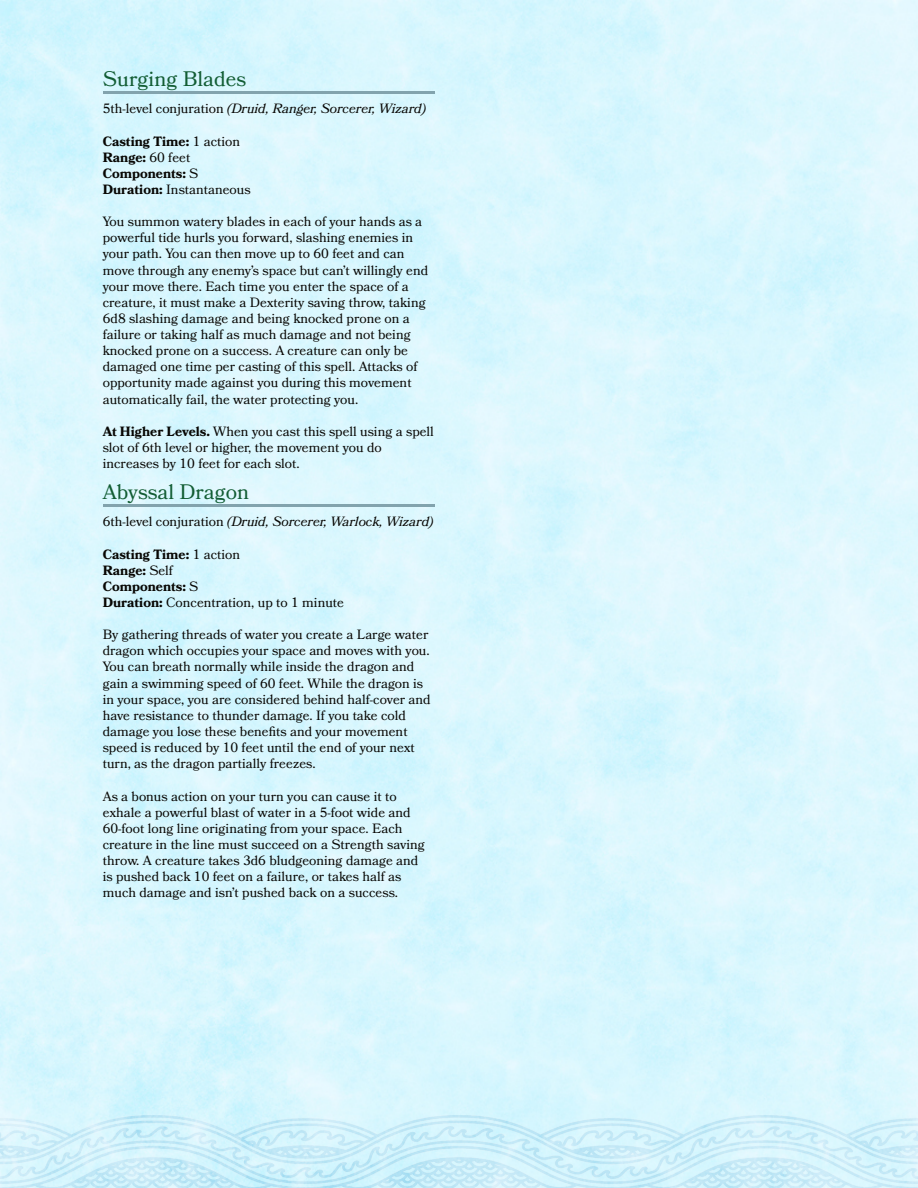
<style>
.page{position:relative;width:918px;height:1188px;background:#fff}
.page>*{position:absolute;margin:0;border:0;box-sizing:border-box;transform-origin:0 0}
.t1{font:21px "Bookmania";color:#125d34}
.t2{font:13.5px/16.2px "Bookmania";color:#080704}
.t3{font:700 13.5px/16.2px "Bookmania";color:#080704}
.t4{font:italic 13.5px "Bookmania";color:#080704}
.s1{font-style:normal}
.s2{font-weight:400}
.s3{font-weight:700}
</style>
<div class="page">
<img style="left:0;top:1115px;width:918px;height:73px">
<hr style="left:103px;top:91px;width:331px;height:3px;background:#82a3ad">
<hr style="left:103px;top:504px;width:331px;height:3px;background:#82a3ad">
<h1 class="t1" style="left:103px;top:71px;width:145px">Surging Blades</h1>
<p class="t4" style="left:103px;top:103px;width:325px"><span class="s1">5th-level conjuration</span> (Druid, Ranger, Sorcerer, Wizard)</p>
<p class="t3" style="left:103px;top:134px;width:149px">Casting Time: <span class="s2">1 action<br></span>Range: <span class="s2">60 feet<br></span>Components: <span class="s2">S<br></span>Duration: <span class="s2">Instantaneous</span></p>
<p class="t2" style="left:103px;top:215px;width:327px">You summon watery blades in each of your hands as a powerful tide hurls you forward, slashing enemies in your path. You can then move up to 60 feet and can move through any enemy’s space but can’t willingly end your move there. Each time you enter the space of a creature, it must make a Dexterity saving throw, taking 6d8 slashing damage and being knocked prone on a failure or taking half as much damage and not being knocked prone on a success. A creature can only be damaged one time per casting of this spell. Attacks of opportunity made against you during this movement automatically fail, the water protecting you.</p>
<p class="t2" style="left:103px;top:424px;width:333px"><span class="s3">At Higher Levels.</span> When you cast this spell using a spell slot of 6th level or higher, the movement you do increases by 10 feet for each slot.</p>
<h1 class="t1" style="left:103px;top:484px;width:148px">Abyssal Dragon</h1>
<p class="t4" style="left:103px;top:516px;width:332px"><span class="s1">6th-level conjuration</span> (Druid, Sorcerer, Warlock, Wizard)</p>
<p class="t3" style="left:103px;top:547px;width:243px">Casting Time: <span class="s2">1 action<br></span>Range: <span class="s2">Self<br></span>Components: <span class="s2">S<br></span>Duration: <span class="s2">Concentration, up to 1 minute</span></p>
<p class="t2" style="left:103px;top:628px;width:330px">By gathering threads of water you create a Large water dragon which occupies your space and moves with you.<br>You can breath normally while inside the dragon and gain a swimming speed of 60 feet. While the dragon is in your space, you are considered behind half-cover and have resistance to thunder damage. If you take cold damage you lose these benefits and your movement speed is reduced by 10 feet until the end of your next turn, as the dragon partially freezes.</p>
<p class="t2" style="left:103px;top:789px;width:324px">As a bonus action on your turn you can cause it to exhale a powerful blast of water in a 5-foot wide and 60-foot long line originating from your space. Each creature in the line must succeed on a Strength saving throw. A creature takes 3d6 bludgeoning damage and is pushed back 10 feet on a failure, or takes half as much damage and isn’t pushed back on a success.</p>
</div>
